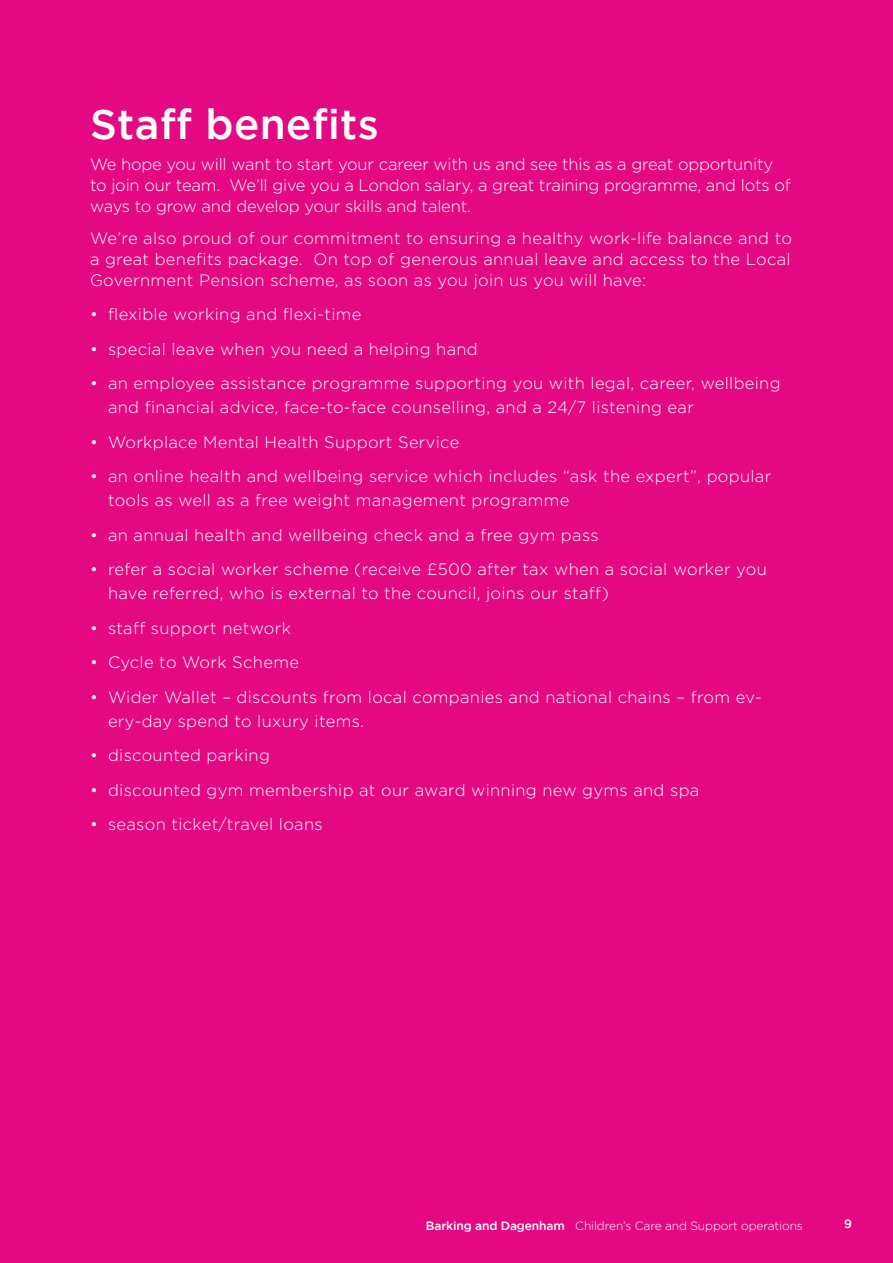
<style>
.page{position:relative;width:893px;height:1263px;background:#e40883}
.page>*{position:absolute;margin:0;border:0;box-sizing:border-box;transform-origin:0 0}
.t1{font:500 42px "Gotham";letter-spacing:.01em;color:#fff}
.t2{font:300 16.5px/24px "Gotham";letter-spacing:.02em;color:#fff}
.t3{font:300 16.5px/21px "Gotham";letter-spacing:-.01em;color:#fff}
.t4{font:300 12px "Gotham";letter-spacing:-.01em;color:#fff}
.t5{font:500 12px "Gotham";color:#fff}
.s1{font-weight:500}
</style>
<div class="page">
<h1 class="t1" style="left:90px;top:100px;width:290px">Staff benefits</h1>
<p class="t3" style="left:90px;top:154px;width:702px">We hope you will want to start your career with us and see this as a great opportunity to join our team. We’ll give you a London salary, a great training programme, and lots of ways to grow and develop your skills and talent.</p>
<p class="t2" style="left:90px;top:227px;width:703px;line-height:21px;text-align:justify">We’re also proud of our commitment to ensuring a healthy work-life balance and to a great benefits package. On top of generous annual leave and access to the Local Government Pension scheme, as soon as you join us you will have:</p>
<p class="t2" style="left:90px;top:302px;width:273px">• flexible working and flexi-time</p>
<p class="t2" style="left:90px;top:337px;width:389px">• special leave when you need a helping hand</p>
<p class="t2" style="left:108px;top:371px;width:674px;text-indent:-18px">• an employee assistance programme supporting you with legal, career, wellbeing and financial advice, face-to-face counselling, and a 24/7 listening ear</p>
<p class="t2" style="left:90px;top:430px;width:371px">• Workplace Mental Health Support Service</p>
<p class="t2" style="left:108px;top:464px;width:665px;text-indent:-18px">• an online health and wellbeing service which includes “ask the expert”, popular tools as well as a free weight management programme</p>
<p class="t2" style="left:90px;top:523px;width:510px">• an annual health and wellbeing check and a free gym pass</p>
<p class="t2" style="left:108px;top:557px;width:660px;text-indent:-18px">• refer a social worker scheme (receive £500 after tax when a social worker you have referred, who is external to the council, joins our staff)</p>
<p class="t2" style="left:90px;top:616px;width:202px">• staff support network</p>
<p class="t2" style="left:90px;top:650px;width:210px">• Cycle to Work Scheme</p>
<p class="t2" style="left:108px;top:685px;width:655px;text-indent:-18px">• Wider Wallet – discounts from local companies and national chains – from ev&shy;ery-day spend to luxury items.</p>
<p class="t2" style="left:90px;top:743px;width:181px">• discounted parking</p>
<p class="t2" style="left:90px;top:778px;width:611px">• discounted gym membership at our award winning new gyms and spa</p>
<p class="t2" style="left:90px;top:812px;width:234px">• season ticket/travel loans</p>
<p class="t4" style="left:426px;top:1219px;width:378px"><span class="s1">Barking and Dagenham</span> Children’s Care and Support operations</p>
<p class="t5" style="left:844px;top:1216px;width:9px">9</p>
</div>
